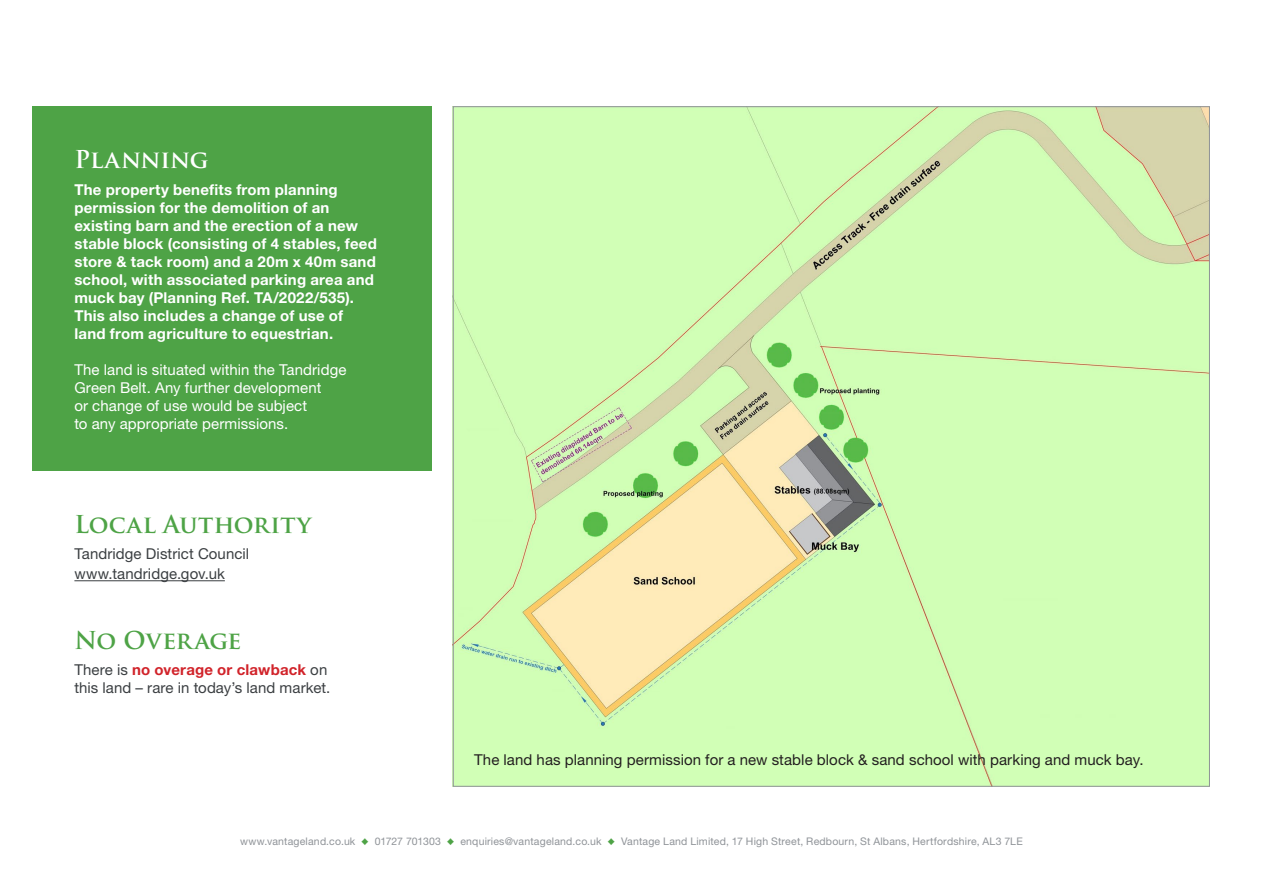
<style>
.page{position:relative;width:1263px;height:893px;background:#fff}
.page>*{position:absolute;margin:0;border:0;box-sizing:border-box;transform-origin:0 0}
.Body__Grey{font:700 24px "Trajan Pro";color:#4ea346}
.Body__Grey-2{font:700 24px "Trajan Pro";letter-spacing:-.02em;color:#4ea346}
.Body__Grey-3{font:700 24px "Trajan Pro";letter-spacing:-.005em;color:#fff}
.Body__Grey-4{font:700 15px/18px "Helvetica Neue LT Std";letter-spacing:.015em;color:#fff}
.Body__Grey-5{font:15px/18px "Helvetica Neue LT Std";letter-spacing:.005em;color:#fff}
.Body__Grey-6{font:15px/18px "Helvetica Neue LT Std";letter-spacing:.005em;color:#3b3f42}
.Body__Grey-7{font:15px "Helvetica Neue LT Std";letter-spacing:.005em;color:#231f20}
.t1{font:10.5px "Helvetica Neue LT Std";letter-spacing:.02em;color:#8f9398}
.s1{font-weight:700;color:#d1232a}
.s2{font-family:"Arial";font-size:11.25px;color:#4ea346}
</style>
<div class="page">
<div style="left:32px;top:106px;width:400px;height:365px;background:#4ea346"></div>
<img style="left:455px;top:108px;width:753px;height:677px">
<hr style="left:74px;top:580px;width:151px;height:1px;background:#3b3f42">
<p class="Body__Grey-3" style="left:74px;top:144px;width:136px">Planning</p>
<p class="Body__Grey-4" style="left:74px;top:180px;width:304px">The property benefits from planning permission for the demolition of an existing barn and the erection of a new stable block (consisting of 4 stables, feed store &amp; tack room) and a 20m x 40m sand school, with associated parking area and muck bay (Planning Ref. TA/2022/535).<br>This also includes a change of use of land from agriculture to equestrian.</p>
<p class="Body__Grey-5" style="left:74px;top:360px;width:273px">The land is situated within the Tandridge Green Belt. Any further development<br>or change of use would be subject<br>to any appropriate permissions.</p>
<p class="Body__Grey" style="left:74px;top:509px;width:238px">Local Authority</p>
<p class="Body__Grey-6" style="left:74px;top:545px;width:176px">Tandridge District Council</p>
<p class="Body__Grey-6" style="left:74px;top:565px;width:152px">www.tandridge.gov.uk</p>
<p class="Body__Grey-2" style="left:74px;top:625px;width:169px">No Overage</p>
<p class="Body__Grey-6" style="left:74px;top:661px;width:257px">There is <span class="s1">no overage or clawback</span> on this land – rare in today’s land market.</p>
<p class="Body__Grey-7" style="left:474px;top:751px;width:671px">The land has planning permission for a new stable block &amp; sand school with parking and muck bay.</p>
<p class="t1" style="left:240px;top:835px;width:784px">www.vantageland.co.uk <span class="s2">♦</span> 01727 701303 <span class="s2">♦</span> enquiries@vantageland.co.uk <span class="s2">♦</span> Vantage Land Limited, 17 High Street, Redbourn, St Albans, Hertfordshire, AL3 7LE</p>
</div>
